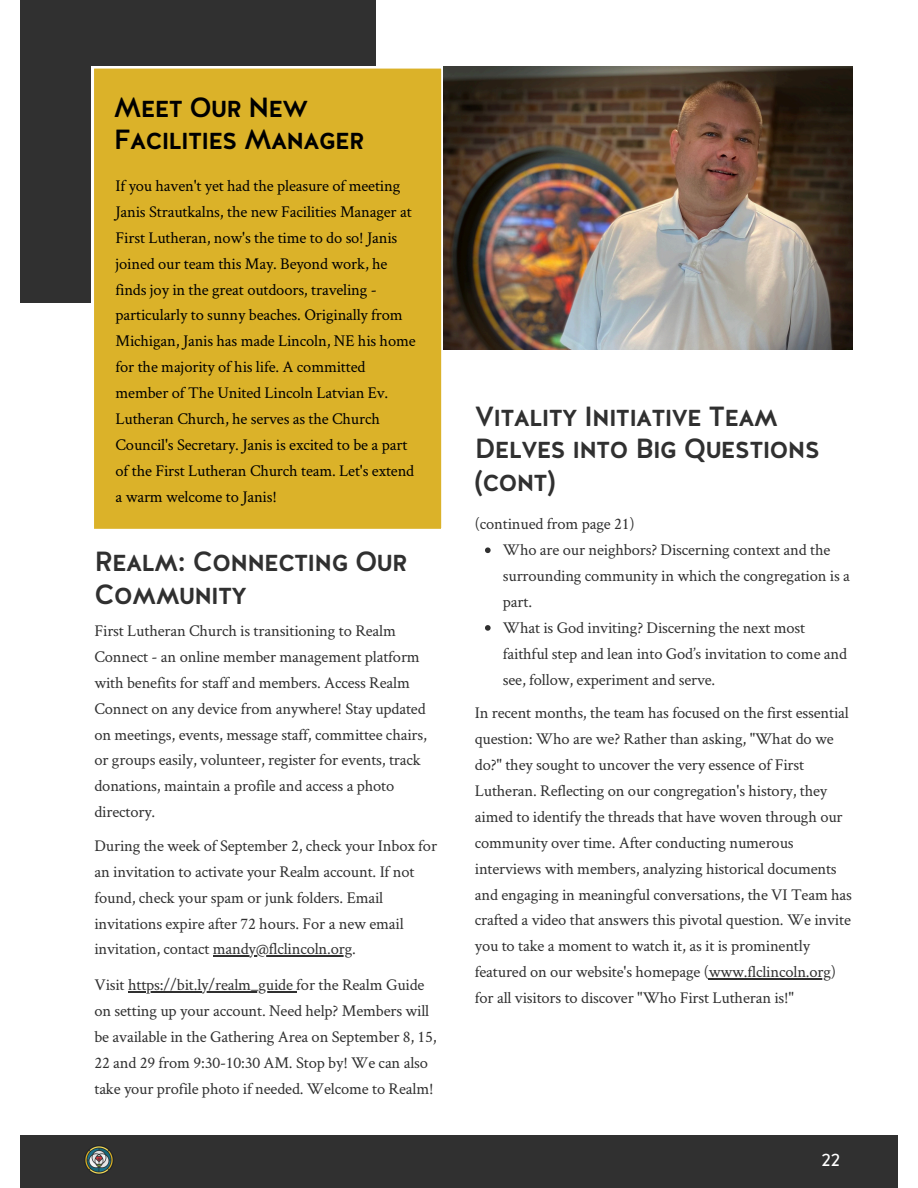
<style>
.page{position:relative;width:918px;height:1188px;background:#fff}
.page>*{position:absolute;margin:0;border:0;box-sizing:border-box;transform-origin:0 0}
.t1{font:27.75px/32.7px "Halis R S Medium";letter-spacing:-.03em;color:#303030}
.t2{font:27.75px/32.7px "Halis R S Medium";letter-spacing:-.03em;color:#000}
.t3{font:18px "Halis R S Regular";color:#fff}
.t4{font:16.5px/25.8px "Crimson Text";letter-spacing:-.01em;color:#303030}
.t5{font:16.5px/25.8px "Crimson Text";letter-spacing:-.01em;color:#000}
</style>
<div class="page">
<div style="left:20px;top:0;width:356px;height:303px;background:#303030"></div>
<div style="left:20px;top:1135px;width:878px;height:53px;background:#303030"></div>
<div style="left:92px;top:66px;width:350px;height:463px;background:#dbb229"></div>
<img style="left:84px;top:1145px;width:30px;height:30px">
<img style="left:443px;top:66px;width:410px;height:284px">
<svg style="left:485px;top:547px;width:6px;height:6px"></svg>
<svg style="left:485px;top:625px;width:6px;height:6px"></svg>
<hr style="left:709px;top:978px;width:122px;height:1px;background:#303030">
<hr style="left:213px;top:955px;width:139px;height:2px;background:#303030">
<hr style="left:128px;top:991px;width:168px;height:2px;background:#303030">
<h1 class="t2" style="left:114px;top:90px;width:252px">Meet Our New<br>Facilities Manager</h1>
<p class="t5" style="left:116px;top:172px;width:302px">If you haven't yet had the pleasure of meeting Janis Strautkalns, the new Facilities Manager at First Lutheran, now's the time to do so! Janis joined our team this May. Beyond work, he finds joy in the great outdoors, traveling - particularly to sunny beaches. Originally from Michigan, Janis has made Lincoln, NE his home for the majority of his life. A committed member of The United Lincoln Latvian Ev.<br>Lutheran Church, he serves as the Church Council's Secretary. Janis is excited to be a part of the First Lutheran Church team. Let's extend a warm welcome to Janis!</p>
<p class="t1" style="left:94px;top:545px;width:314px">Realm: Connecting Our<br>Community</p>
<p class="t4" style="left:94px;top:617px;width:334px">First Lutheran Church is transitioning to Realm Connect - an online member management platform with benefits for staff and members. Access Realm Connect on any device from anywhere! Stay updated on meetings, events, message staff, committee chairs, or groups easily, volunteer, register for events, track donations, maintain a profile and access a photo directory.</p>
<p class="t4" style="left:94px;top:832px;width:344px">During the week of September 2, check your Inbox for an invitation to activate your Realm account. If not found, check your spam or junk folders. Email invitations expire after 72 hours. For a new email invitation, contact mandy@flclincoln.org.</p>
<p class="t4" style="left:94px;top:972px;width:344px">Visit https://bit.ly/realm_guide for the Realm Guide on setting up your account. Need help? Members will be available in the Gathering Area on September 8, 15, 22 and 29 from 9:30-10:30 AM. Stop by! We can also take your profile photo if needed. Welcome to Realm!</p>
<p class="t1" style="left:475px;top:400px;width:347px">Vitality Initiative Team<br>Delves into Big Questions (cont)</p>
<p class="t4" style="left:475px;top:511px;width:161px">(continued from page 21)</p>
<p class="t4" style="left:503px;top:537px;width:349px">Who are our neighbors? Discerning context and the surrounding community in which the congregation is a part.</p>
<p class="t4" style="left:503px;top:614px;width:346px">What is God inviting? Discerning the next most faithful step and lean into God’s invitation to come and see, follow, experiment and serve.</p>
<h1 class="t4" style="left:475px;top:700px;width:379px">In recent months, the team has focused on the first essential question: Who are we? Rather than asking, "What do we do?" they sought to uncover the very essence of First Lutheran. Reflecting on our congregation's history, they aimed to identify the threads that have woven through our community over time. After conducting numerous interviews with members, analyzing historical documents and engaging in meaningful conversations, the VI Team has crafted a video that answers this pivotal question. We invite you to take a moment to watch it, as it is prominently featured on our website's homepage (www.flclincoln.org)</h1>
<p class="t4" style="left:475px;top:984px;width:321px">for all visitors to discover "Who First Lutheran is!"</p>
<p class="t3" style="left:821px;top:1148px;width:20px">22</p>
</div>
